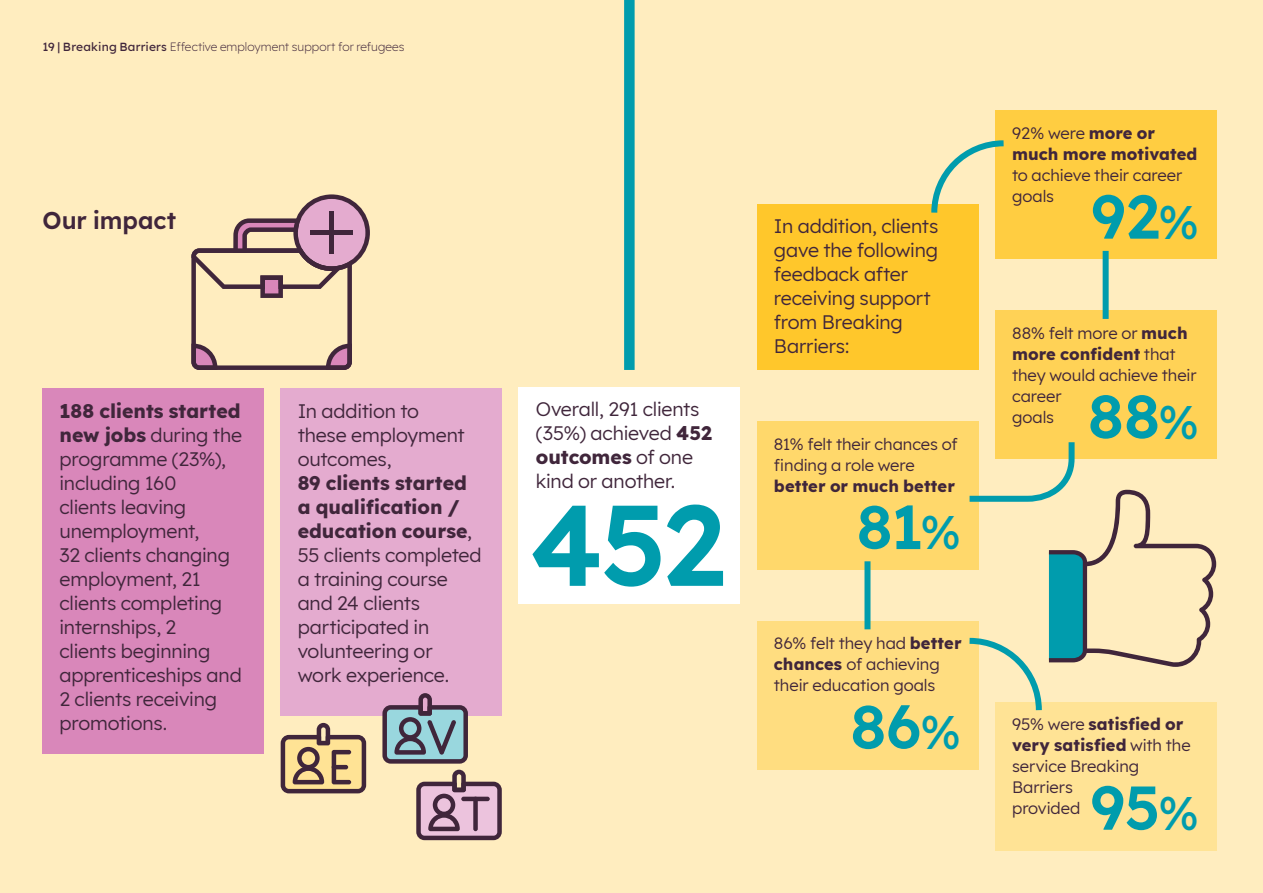
<style>
.page{position:relative;width:1263px;height:893px;background:#ffedbf}
.page>*{position:absolute;margin:0;border:0;box-sizing:border-box;transform-origin:0 0}
.t1{font:600 114px "Lexend";color:#009cad}
.t2{font:600 61.5px "Lexend";letter-spacing:-.005em;color:#009cad}
.Heading_small{font:600 24px "Lexend";letter-spacing:-.005em;color:#40263b}
.t3{font:19.5px/24px "Lexend";letter-spacing:-.01em;color:#40263b}
.Body_11{font:16.5px/21px "Lexend";letter-spacing:-.005em;color:#40263b}
.Body_11-2{font:700 16.5px/21px "Lexend";letter-spacing:.005em;color:#40263b}
.t4{font:300 12px "Lexend";letter-spacing:.01em;color:#40263b}
.s1{font-weight:500}
.s2{font-weight:700}
.s3{font-weight:400}
.s4{font-weight:500;font-size:48px}
</style>
<div class="page">
<div style="left:624px;top:0;width:11px;height:370px;background:#009cad"></div>
<div style="left:43px;top:389px;width:221px;height:365px;background:#d987ba"></div>
<div style="left:281px;top:389px;width:221px;height:327px;background:#e4abcf"></div>
<div style="left:757px;top:204px;width:221px;height:166px;background:#ffc72b"></div>
<div style="left:519px;top:387px;width:221px;height:217px;background:#fff"></div>
<div style="left:995px;top:310px;width:221px;height:149px;background:#ffd256"></div>
<div style="left:757px;top:421px;width:221px;height:149px;background:#ffd86b"></div>
<div style="left:757px;top:621px;width:221px;height:149px;background:#ffdd80"></div>
<div style="left:995px;top:702px;width:221px;height:148px;background:#ffe395"></div>
<svg style="left:281px;top:723px;width:85px;height:70px;background:#b9a07b"></svg>
<svg style="left:416px;top:770px;width:86px;height:70px"></svg>
<hr style="left:461px;top:797px;width:29px;height:4px;background:#40263b;border-radius:2px">
<div style="left:473px;top:797px;width:5px;height:34px;background:#40263b;border-radius:2px"></div>
<svg style="left:382px;top:693px;width:86px;height:71px"></svg>
<svg style="left:191px;top:194px;width:179px;height:176px"></svg>
<div style="left:995px;top:111px;width:221px;height:148px;background:#ffcd41"></div>
<div style="left:1103px;top:251px;width:6px;height:68px;background:#009cad"></div>
<div style="left:864px;top:561px;width:6px;height:68px;background:#009cad"></div>
<svg style="left:931px;top:140px;width:73px;height:79px"></svg>
<svg style="left:969px;top:436px;width:247px;height:280px"></svg>
<p class="t4" style="left:43px;top:38px;width:364px"><span class="s1">19 | Breaking Barriers</span> Effective employment support for refugees</p>
<h4 class="Heading_small" style="left:43px;top:203px;width:135px">Our impact</h4>
<p class="t3" style="left:60px;top:397px;width:184px"><span class="s2">188 clients started new jobs</span> during the programme (23%), including 160<br>clients leaving unemployment,<br>32 clients changing employment, 21 clients completing internships, 2<br>clients beginning apprenticeships and<br>2 clients receiving promotions.</p>
<p class="t3" style="left:298px;top:397px;width:186px">In addition to<br>these employment outcomes,<br><span class="s2">89 clients started a qualification / education course</span>,<br>55 clients completed a training course and 24 clients participated in volunteering or work experience.</p>
<p class="t3" style="left:536px;top:396px;width:177px">Overall, 291 clients (35%) achieved <span class="s2">452 outcomes</span> of one kind or another.</p>
<p class="t1" style="left:530px;top:458px;width:197px">452</p>
<p class="t3" style="left:774px;top:213px;width:166px">In addition, clients gave the following feedback after receiving support from Breaking<br>Barriers:</p>
<p class="Body_11" style="left:774px;top:432px;width:185px">81% felt their chances of</p>
<p class="Body_11-2" style="left:774px;top:453px;width:182px"><span class="s3">finding a role were </span>better or much better</p>
<p class="t2" style="left:856px;top:480px;width:106px">81<span class="s4">%</span></p>
<p class="Body_11" style="left:1012px;top:122px;width:187px">92% were <span class="s2">more or much more motivated </span>to achieve their career goals</p>
<p class="t2" style="left:1091px;top:170px;width:110px">92<span class="s4">%</span></p>
<p class="Body_11" style="left:1012px;top:322px;width:186px">88% felt more or <span class="s2">much more confident</span> that they would achieve their career</p>
<p class="t2" style="left:1088px;top:370px;width:113px">88<span class="s4">%</span></p>
<p class="Body_11" style="left:1012px;top:406px;width:44px">goals</p>
<p class="Body_11" style="left:774px;top:632px;width:189px">86% felt they had <span class="s2">better chances</span> of achieving their education goals</p>
<p class="t2" style="left:850px;top:680px;width:112px">86<span class="s4">%</span></p>
<p class="Body_11" style="left:1012px;top:713px;width:180px">95% were <span class="s2">satisfied or very satisfied</span> with the service Breaking<br>Barriers<br>provided</p>
<p class="t2" style="left:1090px;top:761px;width:110px">95<span class="s4">%</span></p>
</div>
